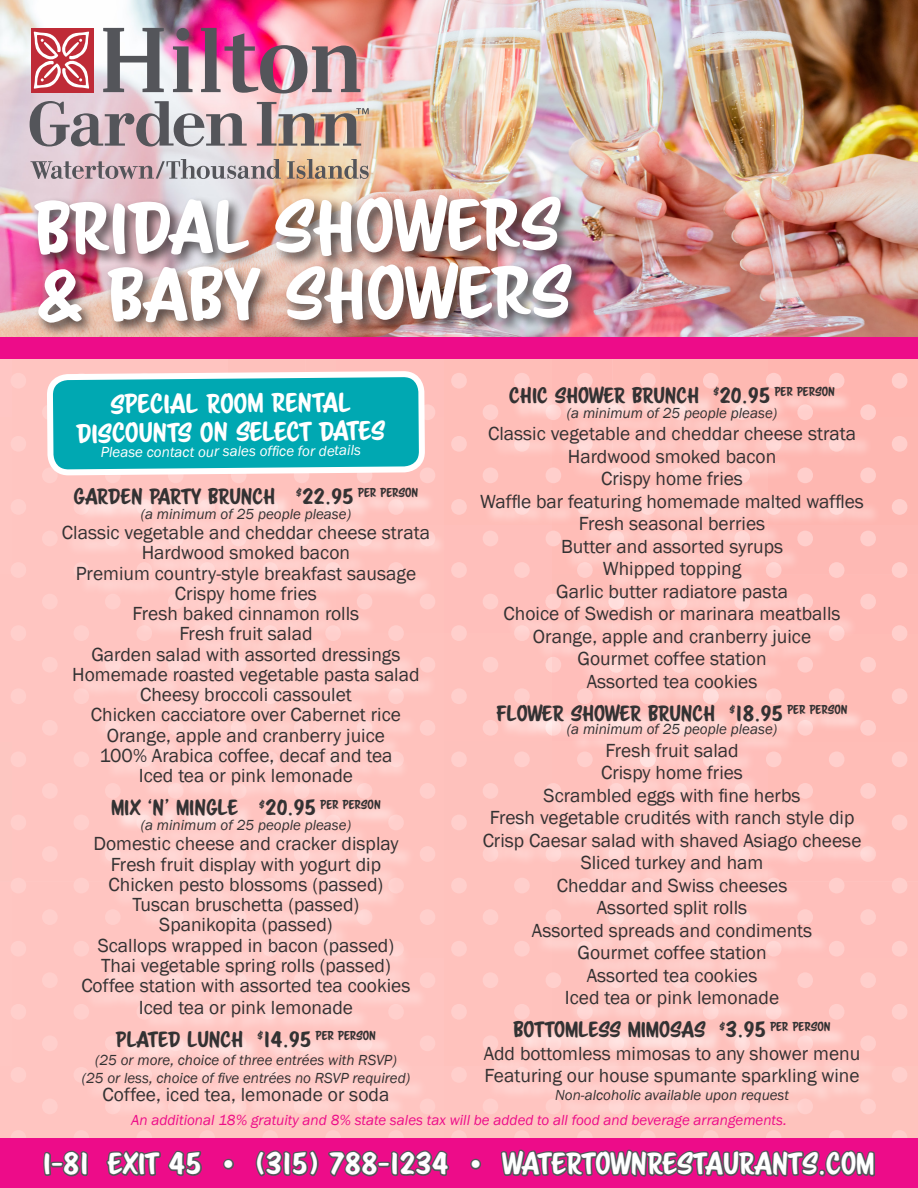
<style>
.page{position:relative;width:918px;height:1188px;background:#fff}
.page>*{position:absolute;margin:0;border:0;box-sizing:border-box;transform-origin:0 0}
.t1{font:64.95px "Scriptorama Markdown JF";color:#fff;scale:1.07 1}
.t2{font:27px "Scriptorama Markdown JF";color:#fff}
.t3{font:24px/28.8px "Scriptorama Markdown JF";letter-spacing:-.01em;color:#fff;text-align:center}
.t4{font:19.5px/22.5px "Franklin Gothic";color:#333233;text-align:center}
.t5{font:19.5px "Scriptorama Markdown JF";color:#333233}
.t6{font:italic 15px "Franklin Gothic";color:#333233}
.t7{font:italic 15px "Franklin Gothic";color:#ed0c89}
.t8{font:italic 15px "Franklin Gothic";color:#fff}
.s1{font-family:"Scriptorama Markdown JF"}
</style>
<div class="page">
<svg style="left:825px;top:359px;width:93px;height:779px;background:#febdb8"></svg>
<img style="left:0;top:359px;width:825px;height:779px">
<img style="left:0;top:359px;width:515px;height:523px">
<img style="left:0;top:0;width:918px;height:337px">
<svg style="left:30px;top:101px;width:217px;height:46px;background:#b5a7ad"></svg>
<div style="left:31px;top:28px;width:62px;height:64px;background:#bf2b37"></div>
<svg style="left:34px;top:32px;width:55px;height:57px"></svg>
<svg style="left:103px;top:28px;width:61px;height:64px"></svg>
<svg style="left:173px;top:46px;width:20px;height:46px"></svg>
<svg style="left:201px;top:28px;width:160px;height:65px;background:#ba7d93"></svg>
<div style="left:176px;top:28px;width:13px;height:13px;background:#54555a;border-radius:50%"></div>
<svg style="left:257px;top:102px;width:112px;height:44px;background:#b5a19a"></svg>
<svg style="left:31px;top:159px;width:250px;height:20px;background:#b8a9af"></svg>
<svg style="left:287px;top:159px;width:82px;height:20px;background:#b9a28a"></svg>
<div style="left:31px;top:191px;width:556px;height:147px;background:#231f20;opacity:.75"></div>
<div style="left:0;top:1138px;width:918px;height:50px;background:#ed0c89"></div>
<div style="left:0;top:337px;width:918px;height:22px;background:#ed0c89"></div>
<div style="left:484px;top:389px;width:397px;height:732px;background:#fff;opacity:.75"></div>
<svg style="left:43px;top:1150px;width:46px;height:27px"></svg>
<svg style="left:106px;top:1150px;width:96px;height:27px"></svg>
<div style="left:223px;top:1159px;width:11px;height:11px;border:3px solid #54555a;border-radius:50%"></div>
<svg style="left:255px;top:1150px;width:64px;height:27px"></svg>
<svg style="left:328px;top:1150px;width:122px;height:27px"></svg>
<div style="left:470px;top:1159px;width:11px;height:11px;border:3px solid #54555a;border-radius:50%"></div>
<svg style="left:500px;top:1149px;width:376px;height:28px"></svg>
<div style="left:65px;top:491px;width:382px;height:629px;background:#ffc9c5"></div>
<svg style="left:50px;top:371px;width:378px;height:104px;background:#2eb5bd"></svg>
<p class="t1" style="left:35px;top:184px;width:493px">BRIDAL SHOWERS</p>
<p class="t1" style="left:36px;top:251px;width:503px">&amp; BABY SHOWERS</p>
<p class="t3" style="left:76px;top:389px;width:310px">SPECIAL ROOM RENTAL<br>DISCOUNTS ON SELECT DATES</p>
<p class="t8" style="left:101px;top:444px;width:262px;rotate:-1deg">Please contact our sales offi ce for details</p>
<p class="t5" style="left:74px;top:484px;width:346px">GARDEN PARTY BRUNCH <sup>$</sup>22.95 <sup>PER</sup> <sup>PERSON</sup></p>
<p class="t6" style="left:141px;top:505px;width:212px">(a minimum of 25 people please)</p>
<p class="t4" style="left:62px;top:523px;width:370px;line-height:20.2px">Classic vegetable and cheddar cheese strata<br>Hardwood smoked bacon<br>Premium country-style breakfast sausage<br>Crispy home fries<br>Fresh baked cinnamon rolls<br>Fresh fruit salad<br>Garden salad with assorted dressings<br>Homemade roasted vegetable pasta salad<br>Cheesy broccoli cassoulet<br>Chicken cacciatore over Cabernet rice<br>Orange, apple and cranberry juice<br>100% Arabica coffee, decaf and tea<br>Iced tea or pink lemonade</p>
<p class="t5" style="left:111px;top:795px;width:271px">MIX ‘N’ MINGLE <sup>$</sup>20.95 <sup>PER</sup> <sup>PERSON</sup></p>
<p class="t6" style="left:141px;top:816px;width:212px">(a minimum of 25 people please)</p>
<p class="t4" style="left:93px;top:833px;width:307px">Domestic cheese and cracker display</p>
<p class="t4" style="left:111px;top:853px;width:272px">Fresh fruit display with yogurt dip</p>
<p class="t4" style="left:109px;top:874px;width:276px">Chicken pesto blossoms (passed)</p>
<p class="t4" style="left:133px;top:894px;width:228px">Tuscan bruschetta (passed)</p>
<p class="t4" style="left:159px;top:914px;width:175px">Spanikopita (passed)</p>
<p class="t4" style="left:98px;top:934px;width:298px">Scallops wrapped in bacon (passed)</p>
<p class="t4" style="left:81px;top:956px;width:331px;line-height:20.2px">Thai vegetable spring rolls (passed)<br>Coffee station with assorted tea cookies</p>
<p class="t4" style="left:139px;top:996px;width:216px">Iced tea or pink lemonade</p>
<p class="t5" style="left:116px;top:1026px;width:262px">PLATED LUNCH <sup>$</sup>14.95 <sup>PER</sup> <sup>PERSON</sup></p>
<p class="t6" style="left:95px;top:1050px;width:303px">(25 or more, choice of three entrées with RSVP)</p>
<p class="t6" style="left:82px;top:1068px;width:330px">(25 or less, choice of five entrées no RSVP required)</p>
<p class="t4" style="left:103px;top:1083px;width:288px">Coffee, iced tea, lemonade or soda</p>
<p class="t5" style="left:509px;top:382px;width:327px">CHIC SHOWER BRUNCH <sup>$</sup>20.95 <sup>PER</sup> <sup>PERSON</sup></p>
<p class="t6" style="left:567px;top:403px;width:212px">(a minimum of 25 people please)</p>
<p class="t4" style="left:480px;top:423px;width:385px">Classic vegetable and cheddar cheese strata<br>Hardwood smoked bacon<br>Crispy home fries<br>Waffle bar featuring homemade malted waffles<br>Fresh seasonal berries<br>Butter and assorted syrups<br>Whipped topping<br>Garlic butter radiatore pasta<br>Choice of Swedish or marinara meatballs<br>Orange, apple and cranberry juice<br>Gourmet coffee station<br>Assorted tea cookies</p>
<p class="t5" style="left:497px;top:700px;width:352px">FLOWER SHOWER BRUNCH <sup>$</sup>18.95 <sup>PER</sup> <sup>PERSON</sup></p>
<p class="t6" style="left:567px;top:720px;width:212px">(a minimum of 25 people please)</p>
<p class="t4" style="left:483px;top:739px;width:380px">Fresh fruit salad<br>Crispy home fries<br>Scrambled eggs with fine herbs<br>Fresh vegetable crudités with ranch style dip<br>Crisp Caesar salad with shaved Asiago cheese<br>Sliced turkey and ham<br>Cheddar and Swiss cheeses<br>Assorted split rolls<br>Assorted spreads and condiments<br>Gourmet coffee station<br>Assorted tea cookies<br>Iced tea or pink lemonade</p>
<p class="t4" style="left:484px;top:1020px;width:378px"><span class="s1">BOTTOMLESS MIMOSAS</span> <sup>$</sup><span class="s1">3.95</span> <sup>PER</sup> <sup>PERSON<br></sup>Add bottomless mimosas to any shower menu<br>Featuring our house spumante sparkling wine</p>
<p class="t6" style="left:555px;top:1086px;width:235px">Non-alcoholic available upon request</p>
<p class="t7" style="left:131px;top:1110px;width:657px">An additional 18% gratuity and 8% state sales tax will be added to all food and beverage arrangements.</p>
<p class="t2" style="left:44px;top:1146px;width:832px">I-81 EXIT 45 • (315) 788-1234 • WATERTOWNRESTAURANTS.COM</p>
</div>
